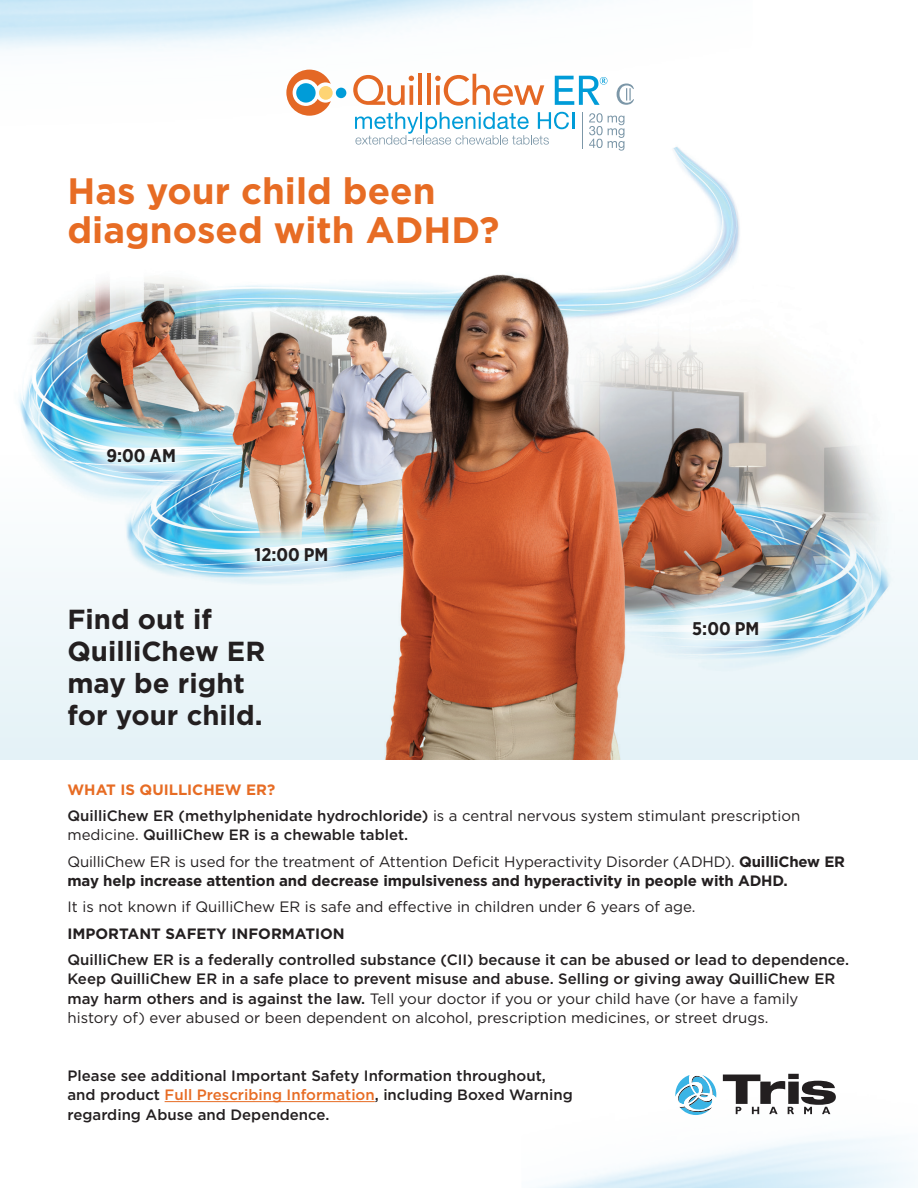
<style>
.page{position:relative;width:918px;height:1188px;background:#fff}
.page>*{position:absolute;margin:0;border:0;box-sizing:border-box;transform-origin:0 0}
.t1{font:700 36.75px/39px "Gotham";color:#e76c24}
.t2{font:700 27.6px/32.1px "Gotham";color:#231f20}
.t3{font:700 18.3px "Gotham Narrow";color:#231f20}
.t4{font:500 15px/19.5px "Gotham";color:#231f20}
.t5{font:15px/26.2px "Gotham";letter-spacing:-.01em;color:#231f20}
.t6{font:700 15px "Gotham";letter-spacing:-.01em;color:#231f20}
.s1{font-weight:700;color:#e76c24}
.s2{font-weight:500}
.s3{font-weight:700}
.s4{font-weight:400}
.s5{color:#e76c24}
</style>
<div class="page">
<img style="left:0;top:0;width:629px;height:132px">
<hr style="left:165px;top:1101px;width:210px;height:1px;background:#e76c24">
<img style="left:538px;top:1073px;width:377px;height:115px">
<img style="left:18px;top:132px;width:844px;height:324px">
<img style="left:0;top:456px;width:918px;height:304px">
<div style="left:74px;top:415px;width:134px;height:81px;background:#fff;opacity:.83"></div>
<div style="left:222px;top:514px;width:139px;height:81px;background:#fff;opacity:.83"></div>
<div style="left:660px;top:588px;width:132px;height:80px;background:#fff;opacity:.83"></div>
<svg style="left:353px;top:75px;width:61px;height:30px"></svg>
<hr style="left:418px;top:74px;width:4px;height:31px;background:#e46825">
<hr style="left:427px;top:74px;width:4px;height:31px;background:#e46825">
<svg style="left:435px;top:74px;width:109px;height:32px"></svg>
<svg style="left:286px;top:70px;width:45px;height:46px"></svg>
<div style="left:319px;top:86px;width:14px;height:14px;background:#fed474;border-radius:50%"></div>
<div style="left:336px;top:88px;width:10px;height:10px;background:#009cd8;border-radius:50%"></div>
<div style="left:296px;top:83px;width:20px;height:20px;background:#009cd8;border-radius:50%"></div>
<svg style="left:589px;top:113px;width:35px;height:38px"></svg>
<hr style="left:582px;top:112px;width:1px;height:37px;background:#7c97a8">
<svg style="left:355px;top:112px;width:219px;height:33px"></svg>
<svg style="left:617px;top:84px;width:17px;height:21px"></svg>
<svg style="left:555px;top:76px;width:52px;height:29px"></svg>
<h1 class="t1" style="left:68px;top:171px;width:433px">Has your child been diagnosed with ADHD?</h1>
<p class="t3" style="left:106px;top:444px;width:71px">9:00 AM</p>
<p class="t3" style="left:255px;top:543px;width:75px">12:00 PM</p>
<h2 class="t2" style="left:68px;top:603px;width:199px">Find out if<br>QuilliChew ER may be right for your child.</h2>
<p class="t3" style="left:692px;top:616px;width:69px">5:00 PM</p>
<p class="t5" style="left:68px;top:776px;width:734px"><span class="s1">WHAT IS QUILLICHEW ER?<br></span><span class="s2">QuilliChew ER (methylphenidate hydrochloride)</span> is a central nervous system stimulant prescription</p>
<p class="t5" style="left:68px;top:822px;width:779px">medicine. <span class="s2">QuilliChew ER is a chewable tablet.<br></span>QuilliChew ER is used for the treatment of Attention Deficit Hyperactivity Disorder (ADHD). <span class="s3">QuilliChew ER</span></p>
<p class="t6" style="left:68px;top:871px;width:722px">may help increase attention and decrease impulsiveness and hyperactivity in people with ADHD.</p>
<p class="t5" style="left:68px;top:894px;width:630px">It is not known if QuilliChew ER is safe and effective in children under 6 years of age.</p>
<p class="t6" style="left:68px;top:923px;width:279px">IMPORTANT SAFETY INFORMATION</p>
<p class="t4" style="left:68px;top:950px;width:783px">QuilliChew ER is a federally controlled substance (CII) because it can be abused or lead to dependence.<br>Keep QuilliChew ER in a safe place to prevent misuse and abuse. Selling or giving away QuilliChew ER may harm others and is against the law. <span class="s4">Tell your doctor if you or your child have (or have a family history of) ever abused or been dependent on alcohol, prescription medicines, or street drugs.</span></p>
<p class="t4" style="left:68px;top:1065px;width:507px">Please see additional Important Safety Information throughout, and product <span class="s5">Full Prescribing Information</span>, including Boxed Warning regarding Abuse and Dependence.</p>
</div>
